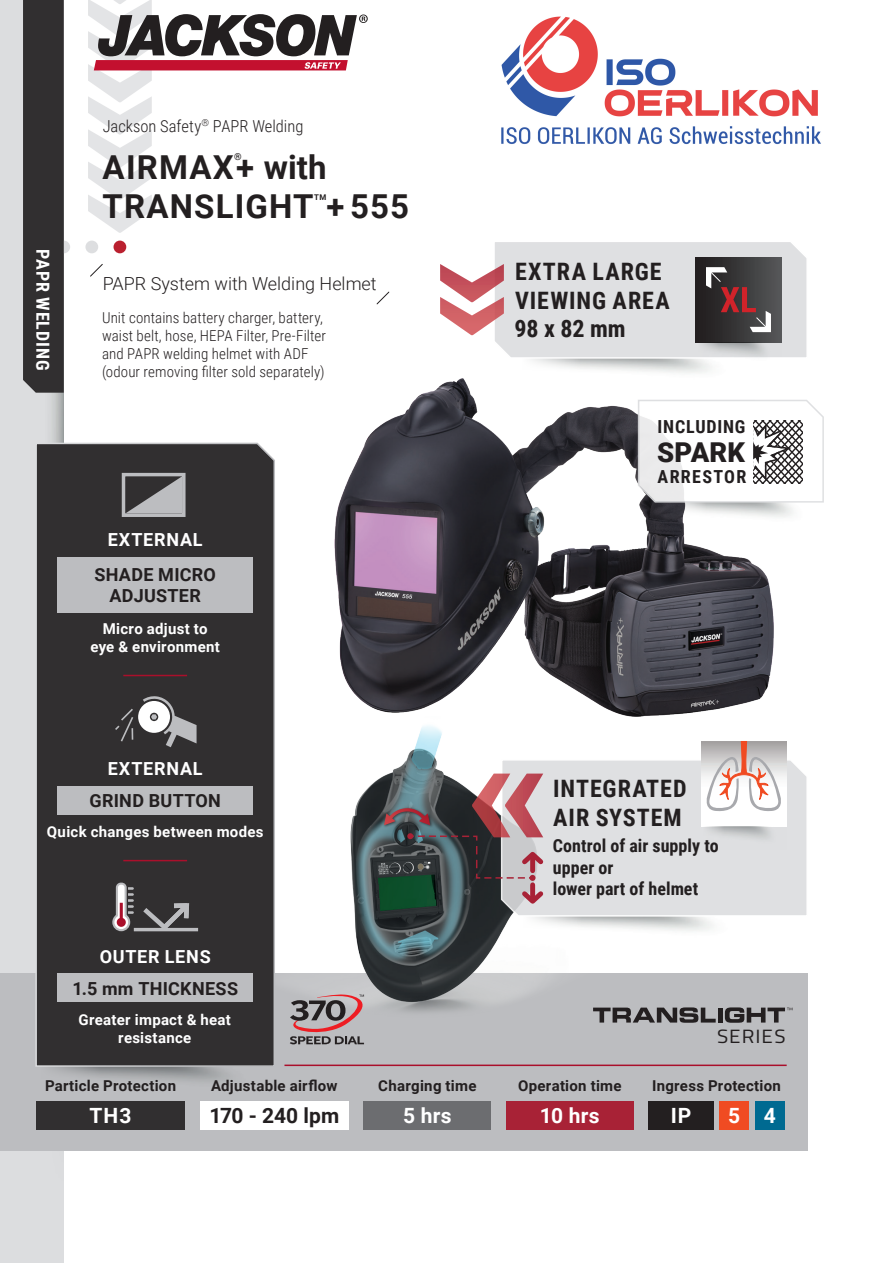
<style>
.page{position:relative;width:893px;height:1263px;background:#fff}
.page>*{position:absolute;margin:0;border:0;box-sizing:border-box;transform-origin:0 0}
.t1{font:700 33px "Roboto";letter-spacing:.035em;color:#231f20}
.t2{font:900 27.45px "Roboto";letter-spacing:.005em;color:#231f20}
.t3{font:700 24px/28.8px "Roboto Condensed";letter-spacing:.04em;color:#231f20}
.t4{font:700 21px "Roboto";letter-spacing:.015em;color:#fff}
.t5{font:700 21px "Roboto";letter-spacing:-.005em;color:#231f20}
.t6{font:19.2px "Cairo";letter-spacing:.05em;color:#231f20;scale:1.08 1}
.t7{font:700 18px/21.6px "Roboto Condensed";letter-spacing:.005em;color:#231f20}
.t8{font:700 18px/21.6px "Roboto";letter-spacing:.015em;color:#231f20;text-align:center}
.t9{font:300 18px "Roboto";color:#231f20}
.t10{font:700 18px "Roboto";letter-spacing:.045em;color:#fff}
.t11{font:700 18px "Roboto Condensed";letter-spacing:.05em;color:#fff}
.t12{font:700 18px "Roboto Condensed";letter-spacing:.045em;color:#231f20}
.t13{font:700 18px "Roboto Condensed";letter-spacing:.07em;color:#231f20}
.t14{font:300 16.5px "Roboto Condensed";color:#231f20}
.t15{font:300 15px/18px "Roboto Condensed";letter-spacing:.005em;color:#231f20}
.t16{font:700 15px/18px "Roboto";letter-spacing:.02em;color:#fff;text-align:center}
.t17{font:700 15px "Roboto";letter-spacing:.02em;color:#231f20}
.t18{font:700 9.6px "Roboto";color:#231f20}
.t19{font:700 7.8px "Roboto";color:#231f20}
</style>
<div class="page">
<div style="left:0;top:0;width:64px;height:1263px;background:#dcdddf"></div>
<img style="left:51px;top:393px;width:13px;height:49px">
<img style="left:334px;top:378px;width:440px;height:339px">
<img style="left:665px;top:503px;width:128px;height:49px">
<svg style="left:637px;top:399px;width:187px;height:104px"></svg>
<div style="left:114px;top:241px;width:12px;height:12px;background:#ba202f;border-radius:50%"></div>
<div style="left:85px;top:241px;width:13px;height:12px;background:#dddee0;border-radius:50%"></div>
<div style="left:57px;top:241px;width:13px;height:12px;background:#dddee0;border-radius:50%"></div>
<div style="left:0;top:973px;width:808px;height:178px;background:#bcbdc0"></div>
<img style="left:322px;top:726px;width:229px;height:286px">
<div style="left:382px;top:807px;width:52px;height:21px;background:#231f20;opacity:.75"></div>
<hr style="left:284px;top:1064px;width:503px;height:2px;background:#aa0f2b">
<div style="left:23px;top:0;width:41px;height:393px;background:#312f30"></div>
<svg style="left:90px;top:264px;width:13px;height:13px"></svg>
<svg style="left:376px;top:291px;width:14px;height:14px"></svg>
<div style="left:648px;top:1101px;width:66px;height:28px;background:#231f20"></div>
<div style="left:719px;top:1101px;width:30px;height:28px;background:#f04b22"></div>
<div style="left:755px;top:1101px;width:29px;height:28px;background:#006a91"></div>
<svg style="left:88px;top:0;width:280px;height:233px"></svg>
<img style="left:519px;top:917px;width:194px;height:49px">
<div style="left:35px;top:442px;width:240px;height:625px;background:#312f30"></div>
<div style="left:36px;top:1101px;width:149px;height:28px;background:#312f30"></div>
<div style="left:200px;top:1101px;width:149px;height:28px;background:#fff"></div>
<div style="left:364px;top:1101px;width:127px;height:28px;background:#6c6d70"></div>
<div style="left:506px;top:1101px;width:128px;height:28px;background:#a82236"></div>
<div style="left:57px;top:973px;width:196px;height:29px;background:#bcbdc0"></div>
<hr style="left:134px;top:928px;width:64px;height:3px;background:#bcbdc0">
<svg style="left:111px;top:881px;width:82px;height:53px;background:#5b5558"></svg>
<hr style="left:123px;top:860px;width:64px;height:1px;background:#aa0f2b">
<div style="left:500px;top:758px;width:307px;height:159px;background:#dfe0e2"></div>
<div style="left:701px;top:741px;width:85px;height:85px;background:#fff"></div>
<img style="left:701px;top:826px;width:85px;height:24px">
<svg style="left:518px;top:887px;width:30px;height:21px"></svg>
<div style="left:530px;top:885px;width:5px;height:15px;background:#a82236"></div>
<svg style="left:384px;top:773px;width:164px;height:108px;background:#776b6f"></svg>
<svg style="left:702px;top:741px;width:84px;height:71px"></svg>
<img style="left:518px;top:359px;width:237px;height:49px">
<img style="left:696px;top:359px;width:59px;height:7px">
<svg style="left:593px;top:1007px;width:123px;height:16px"></svg>
<hr style="left:718px;top:1007px;width:4px;height:15px;background:#231f20">
<svg style="left:725px;top:1007px;width:67px;height:16px"></svg>
<svg style="left:290px;top:994px;width:74px;height:50px"></svg>
<div style="left:57px;top:557px;width:196px;height:55px;background:#bcbdc0"></div>
<hr style="left:123px;top:675px;width:64px;height:1px;background:#aa0f2b">
<svg style="left:120px;top:471px;width:67px;height:48px;background:#7c7b7d"></svg>
<div style="left:57px;top:786px;width:196px;height:28px;background:#bcbdc0"></div>
<svg style="left:115px;top:696px;width:82px;height:51px"></svg>
<svg style="left:440px;top:242px;width:367px;height:117px;background:#c7c0c2"></svg>
<img style="left:501px;top:16px;width:320px;height:128px">
<p class="t14" style="left:103px;top:114px;width:202px">Jackson Safety<sup>®</sup> PAPR Welding</p>
<p class="t11" style="left:56px;top:249px;width:122px;rotate:90deg">PAPR WELDING</p>
<p class="t18" style="left:234px;top:149px;width:9px">®</p>
<h1 class="t1" style="left:103px;top:183px;width:308px">TRANSLIGHT + 555</h1>
<h1 class="t1" style="left:103px;top:144px;width:225px">AIRMAX+ with</h1>
<p class="t19" style="left:314px;top:192px;width:14px">TM</p>
<p class="t9" style="left:103px;top:271px;width:275px">PAPR System with Welding Helmet</p>
<p class="t15" style="left:102px;top:308px;width:225px">Unit contains battery charger, battery, waist belt, hose, HEPA Filter, Pre-Filter and PAPR welding helmet with ADF (odour removing filter sold separately)</p>
<p class="t10" style="left:108px;top:527px;width:96px">EXTERNAL</p>
<p class="t8" style="left:94px;top:563px;width:123px">SHADE MICRO<br>ADJUSTER</p>
<p class="t16" style="left:90px;top:619px;width:131px">Micro adjust to eye &amp; environment</p>
<p class="t10" style="left:108px;top:756px;width:96px">EXTERNAL</p>
<p class="t8" style="left:89px;top:789px;width:133px">GRIND BUTTON</p>
<p class="t16" style="left:47px;top:822px;width:218px">Quick changes between modes</p>
<p class="t10" style="left:100px;top:944px;width:113px">OUTER LENS</p>
<p class="t8" style="left:72px;top:977px;width:167px">1.5 mm THICKNESS</p>
<p class="t16" style="left:79px;top:1010px;width:154px">Greater impact &amp; heat resistance</p>
<h3 class="t3" style="left:515px;top:256px;width:157px">EXTRA LARGE<br>VIEWING AREA<br>98 x 82 mm</h3>
<p class="t12" style="left:658px;top:414px;width:89px">INCLUDING</p>
<h2 class="t2" style="left:657px;top:432px;width:89px">SPARK</h2>
<p class="t13" style="left:658px;top:464px;width:90px">ARRESTOR</p>
<h3 class="t3" style="left:553px;top:773px;width:135px">INTEGRATED<br>AIR SYSTEM</h3>
<p class="t7" style="left:553px;top:834px;width:168px">Control of air supply to upper or<br>lower part of helmet</p>
<p class="t6" style="left:717px;top:1022px;width:65px">SERIES</p>
<p class="t17" style="left:45px;top:1075px;width:133px">Particle Protection</p>
<p class="t17" style="left:211px;top:1075px;width:128px">Adjustable airflow</p>
<p class="t17" style="left:378px;top:1075px;width:100px">Charging time</p>
<p class="t17" style="left:518px;top:1075px;width:105px">Operation time</p>
<p class="t17" style="left:652px;top:1075px;width:130px">Ingress Protection</p>
<h3 class="t4" style="left:403px;top:1101px;width:50px">5 hrs</h3>
<h3 class="t4" style="left:540px;top:1101px;width:61px">10 hrs</h3>
<h3 class="t4" style="left:90px;top:1101px;width:44px">TH3</h3>
<h3 class="t5" style="left:209px;top:1101px;width:131px">170 - 240 lpm</h3>
<h3 class="t4" style="left:671px;top:1101px;width:22px">IP</h3>
<h3 class="t4" style="left:728px;top:1101px;width:49px">5 4</h3>
</div>
